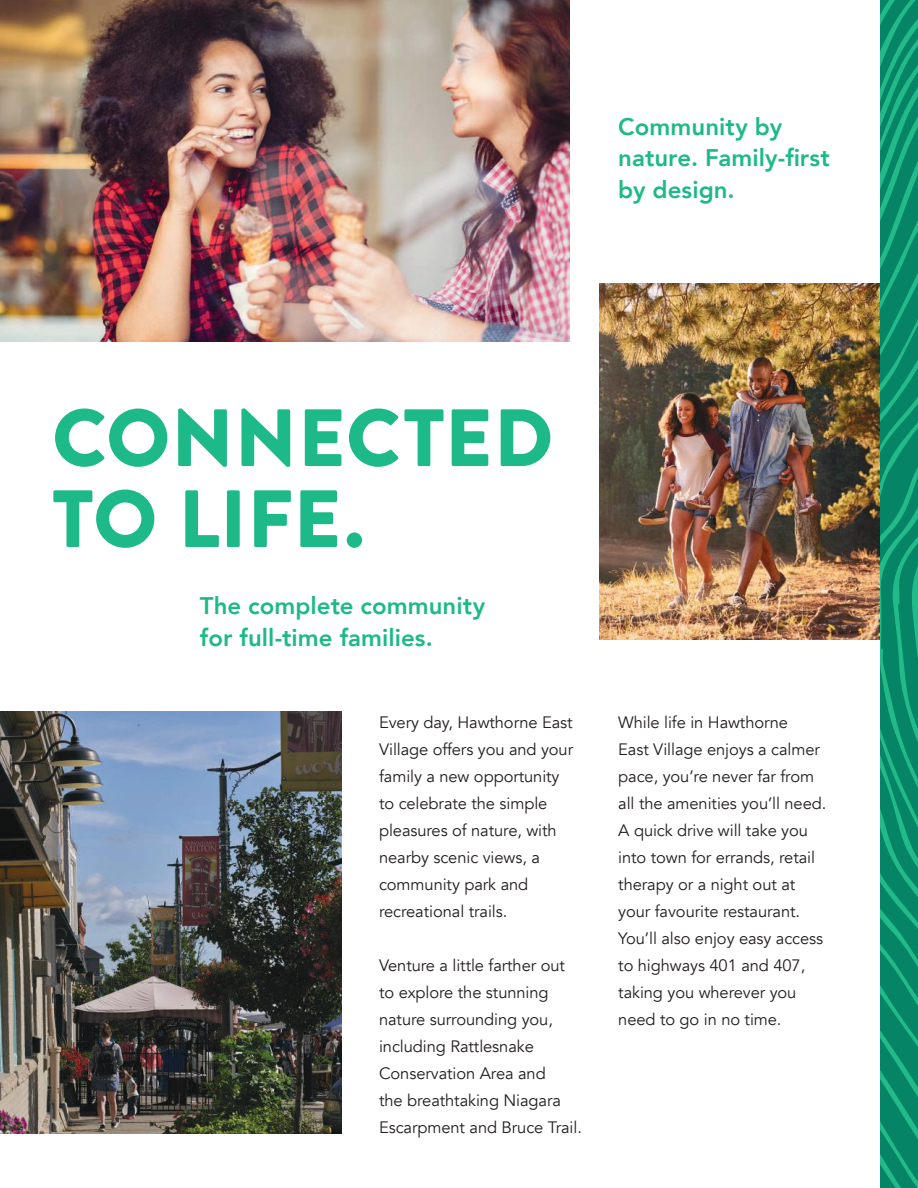
<style>
.page{position:relative;width:918px;height:1188px;background:#fff}
.page>*{position:absolute;margin:0;border:0;box-sizing:border-box;transform-origin:0 0}
.t1{font:900 81px/81px "Brandon Grotesque";letter-spacing:.01em;color:#1eb988}
.t2{font:800 24px/31.5px "Avenir";color:#1eb988}
.t3{font:16.5px/27px "Avenir";letter-spacing:-.005em;color:#241f1f}
</style>
<div class="page">
<img style="left:0;top:0;width:570px;height:341px">
<img style="left:599px;top:284px;width:281px;height:356px">
<img style="left:0;top:711px;width:341px;height:423px">
<svg style="left:880px;top:0;width:38px;height:1188px"></svg>
<h2 class="t2" style="left:618px;top:111px;width:213px">Community by nature. Family-first by design.</h2>
<h1 class="t1" style="left:52px;top:399px;width:503px">CONNECTED<br>TO LIFE.</h1>
<h2 class="t2" style="left:200px;top:590px;width:287px">The complete community for full-time families.</h2>
<p class="t3" style="left:379px;top:709px;width:196px">Every day, Hawthorne East<br>Village offers you and your family a new opportunity to celebrate the simple pleasures of nature, with nearby scenic views, a community park and recreational trails.</p>
<p class="t3" style="left:379px;top:952px;width:204px">Venture a little farther out to explore the stunning nature surrounding you, including Rattlesnake<br>Conservation Area and<br>the breathtaking Niagara<br>Escarpment and Bruce Trail.</p>
<p class="t3" style="left:618px;top:709px;width:210px">While life in Hawthorne<br>East Village enjoys a calmer pace, you’re never far from all the amenities you’ll need.<br>A quick drive will take you into town for errands, retail therapy or a night out at your favourite restaurant.<br>You’ll also enjoy easy access to highways 401 and 407, taking you wherever you need to go in no time.</p>
</div>
